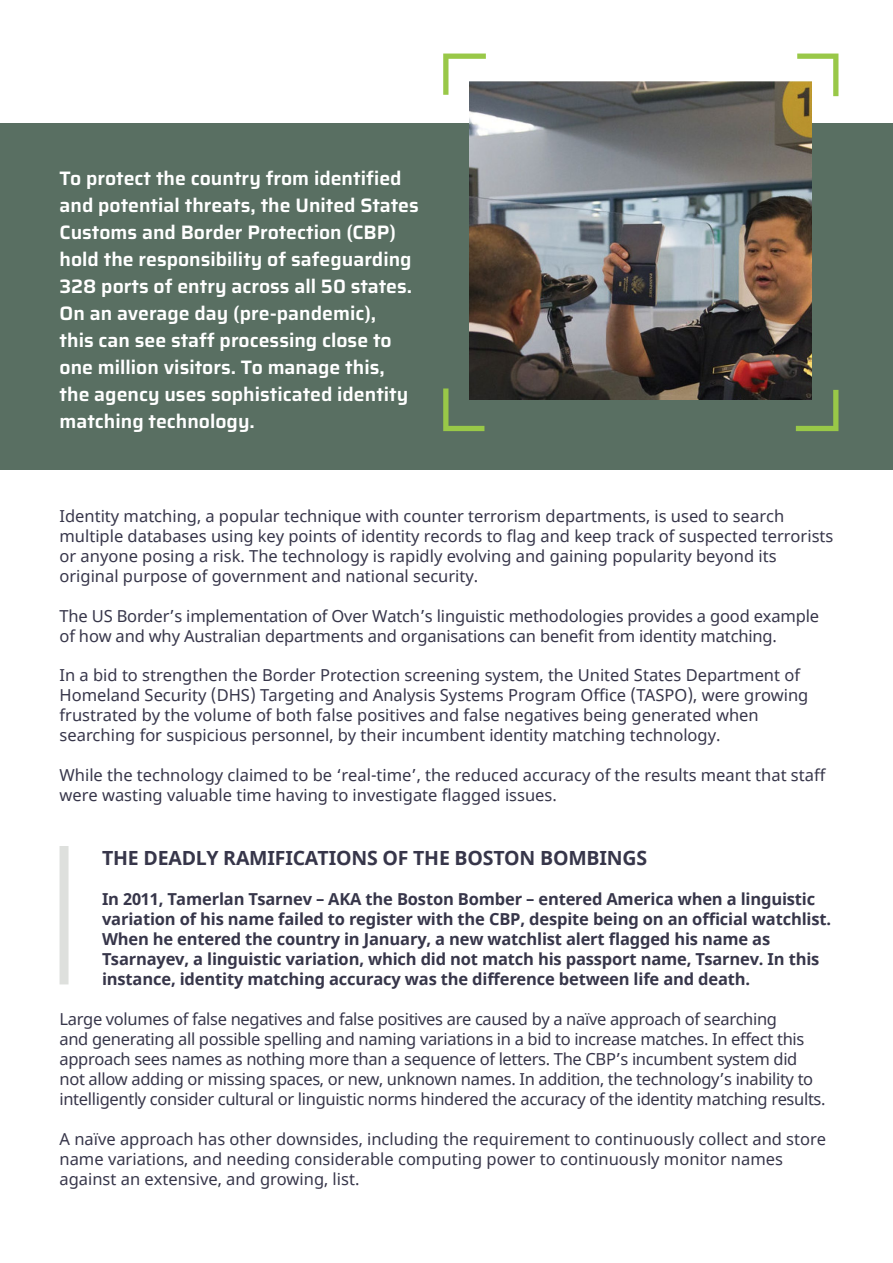
<style>
.page{position:relative;width:893px;height:1263px;background:#fff}
.page>*{position:absolute;margin:0;border:0;box-sizing:border-box;transform-origin:0 0}
.t1{font:600 19.5px/27px "Saira";color:#fff}
.t2{font:700 19.5px "Noto Sans";letter-spacing:-.01em;color:#37364a}
.t3{font:16.5px/20px "Noto Sans";color:#37364a}
.t4{font:16.5px/20px "Noto Sans";letter-spacing:-.02em;color:#37364a}
.t5{font:700 16.5px/20px "Noto Sans";letter-spacing:-.01em;color:#37364a}
</style>
<div class="page">
<div style="left:0;top:123px;width:893px;height:347px;background:#596f62"></div>
<img style="left:470px;top:82px;width:342px;height:318px">
<svg style="left:443px;top:54px;width:43px;height:41px"></svg>
<svg style="left:796px;top:390px;width:42px;height:41px"></svg>
<svg style="left:797px;top:54px;width:41px;height:42px"></svg>
<svg style="left:443px;top:388px;width:41px;height:43px"></svg>
<div style="left:60px;top:846px;width:9px;height:138px;background:#dee0dd"></div>
<p class="t1" style="left:60px;top:164px;width:361px">To protect the country from identified and potential threats, the United States Customs and Border Protection (CBP) hold the responsibility of safeguarding 328 ports of entry across all 50 states.<br>On an average day (pre-pandemic),<br>this can see staff processing close to one million visitors. To manage this, the agency uses sophisticated identity matching technology.</p>
<p class="t3" style="left:60px;top:506px;width:775px">Identity matching, a popular technique with counter terrorism departments, is used to search multiple databases using key points of identity records to flag and keep track of suspected terrorists or anyone posing a risk. The technology is rapidly evolving and gaining popularity beyond its original purpose of government and national security.</p>
<p class="t3" style="left:60px;top:606px;width:761px">The US Border’s implementation of Over Watch’s linguistic methodologies provides a good example of how and why Australian departments and organisations can benefit from identity matching.</p>
<p class="t3" style="left:60px;top:666px;width:750px">In a bid to strengthen the Border Protection screening system, the United States Department of Homeland Security (DHS) Targeting and Analysis Systems Program Office (TASPO), were growing frustrated by the volume of both false positives and false negatives being generated when searching for suspicious personnel, by their incumbent identity matching technology.</p>
<p class="t3" style="left:60px;top:766px;width:767px">While the technology claimed to be ‘real-time’, the reduced accuracy of the results meant that staff were wasting valuable time having to investigate flagged issues.</p>
<p class="t2" style="left:102px;top:844px;width:547px">THE DEADLY RAMIFICATIONS OF THE BOSTON BOMBINGS</p>
<p class="t5" style="left:102px;top:890px;width:731px">In 2011, Tamerlan Tsarnev – AKA the Boston Bomber – entered America when a linguistic variation of his name failed to register with the CBP, despite being on an official watchlist.<br>When he entered the country in January, a new watchlist alert flagged his name as Tsarnayev, a linguistic variation, which did not match his passport name, Tsarnev. In this instance, identity matching accuracy was the difference between life and death.</p>
<p class="t4" style="left:60px;top:1010px;width:768px">Large volumes of false negatives and false positives are caused by a naïve approach of searching<br>and generating all possible spelling and naming variations in a bid to increase matches. In effect this approach sees names as nothing more than a sequence of letters. The CBP’s incumbent system did not allow adding or missing spaces, or new, unknown names. In addition, the technology’s inability to intelligently consider cultural or linguistic norms hindered the accuracy of the identity matching results.</p>
<p class="t3" style="left:60px;top:1129px;width:768px">A naïve approach has other downsides, including the requirement to continuously collect and store name variations, and needing considerable computing power to continuously monitor names against an extensive, and growing, list.</p>
</div>
